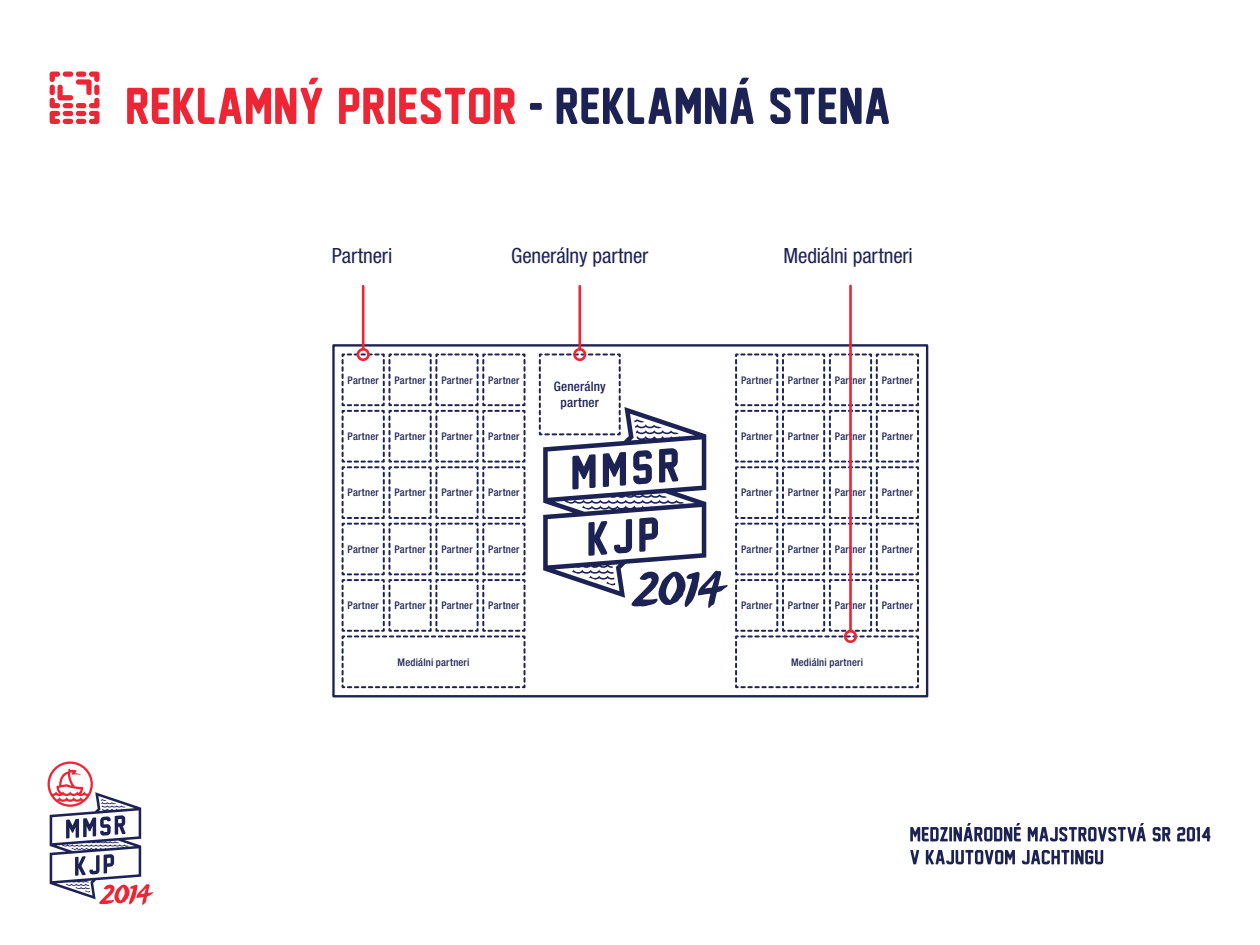
<style>
.page{position:relative;width:1260px;height:945px;background:#fff}
.page>*{position:absolute;margin:0;border:0;box-sizing:border-box;transform-origin:0 0}
.t1{font:condensed 21px "Helvetica Neue LT Pro";letter-spacing:-.005em;color:#1d2254}
.t2{font:500 condensed 13.12px "Helvetica Neue LT Pro";letter-spacing:.015em;color:#1d2254}
.t3{font:500 condensed 10.5px "Helvetica Neue LT Pro";letter-spacing:.025em;color:#1d2254}
</style>
<div class="page">
<svg style="left:48px;top:761px;width:105px;height:144px"></svg>
<svg style="left:1022px;top:850px;width:81px;height:14px"></svg>
<svg style="left:910px;top:823px;width:111px;height:18px"></svg>
<svg style="left:1028px;top:823px;width:118px;height:18px"></svg>
<svg style="left:1153px;top:827px;width:57px;height:14px"></svg>
<svg style="left:910px;top:850px;width:105px;height:14px"></svg>
<svg style="left:50px;top:72px;width:49px;height:52px"></svg>
<div style="left:63px;top:111px;width:10px;height:5px;background:#ee2534;border-radius:3px"></div>
<div style="left:76px;top:111px;width:10px;height:5px;background:#ee2534;border-radius:3px"></div>
<div style="left:63px;top:119px;width:10px;height:5px;background:#ee2534;border-radius:3px"></div>
<div style="left:76px;top:119px;width:10px;height:5px;background:#ee2534;border-radius:3px"></div>
<div style="left:63px;top:103px;width:10px;height:5px;background:#ee2534;border-radius:3px"></div>
<div style="left:76px;top:103px;width:10px;height:5px;background:#ee2534;border-radius:3px"></div>
<svg style="left:127px;top:78px;width:388px;height:46px"></svg>
<div style="left:530px;top:103px;width:12px;height:7px;background:#1d2254;border-radius:2px"></div>
<svg style="left:538px;top:353px;width:190px;height:255px"></svg>
<div style="left:332px;top:344px;width:596px;height:353px;border:2px solid #1d2254"></div>
<svg style="left:341px;top:353px;width:185px;height:336px"></svg>
<svg style="left:735px;top:353px;width:184px;height:336px"></svg>
<hr style="left:578px;top:286px;width:3px;height:63px;background:#ee2534">
<div style="left:573px;top:348px;width:13px;height:13px;border:3px solid #ee2534;border-radius:50%"></div>
<hr style="left:362px;top:286px;width:3px;height:63px;background:#ee2534">
<div style="left:357px;top:348px;width:13px;height:13px;border:3px solid #ee2534;border-radius:50%"></div>
<hr style="left:849px;top:286px;width:3px;height:345px;background:#ee2534">
<div style="left:844px;top:630px;width:13px;height:13px;border:3px solid #ee2534;border-radius:50%"></div>
<svg style="left:557px;top:78px;width:332px;height:46px"></svg>
<p class="t1" style="left:332px;top:243px;width:62px">Partneri</p>
<p class="t1" style="left:511px;top:243px;width:139px">Generálny partner</p>
<p class="t1" style="left:783px;top:243px;width:131px">Mediálni partneri</p>
<p class="t3" style="left:348px;top:374px;width:33px">Partner</p>
<p class="t3" style="left:741px;top:374px;width:33px">Partner</p>
<p class="t3" style="left:394px;top:374px;width:33px">Partner</p>
<p class="t3" style="left:788px;top:374px;width:33px">Partner</p>
<p class="t3" style="left:441px;top:374px;width:33px">Partner</p>
<p class="t3" style="left:835px;top:374px;width:33px">Partner</p>
<p class="t3" style="left:488px;top:374px;width:33px">Partner</p>
<p class="t3" style="left:882px;top:374px;width:33px">Partner</p>
<p class="t2" style="left:554px;top:379px;width:54px">Generálny</p>
<p class="t2" style="left:561px;top:395px;width:40px">partner</p>
<p class="t3" style="left:348px;top:430px;width:33px">Partner</p>
<p class="t3" style="left:741px;top:430px;width:33px">Partner</p>
<p class="t3" style="left:394px;top:430px;width:33px">Partner</p>
<p class="t3" style="left:788px;top:430px;width:33px">Partner</p>
<p class="t3" style="left:441px;top:430px;width:33px">Partner</p>
<p class="t3" style="left:835px;top:430px;width:33px">Partner</p>
<p class="t3" style="left:488px;top:430px;width:33px">Partner</p>
<p class="t3" style="left:882px;top:430px;width:33px">Partner</p>
<p class="t3" style="left:348px;top:486px;width:33px">Partner</p>
<p class="t3" style="left:741px;top:486px;width:33px">Partner</p>
<p class="t3" style="left:394px;top:486px;width:33px">Partner</p>
<p class="t3" style="left:788px;top:486px;width:33px">Partner</p>
<p class="t3" style="left:441px;top:486px;width:33px">Partner</p>
<p class="t3" style="left:835px;top:486px;width:33px">Partner</p>
<p class="t3" style="left:488px;top:486px;width:33px">Partner</p>
<p class="t3" style="left:882px;top:486px;width:33px">Partner</p>
<p class="t3" style="left:348px;top:543px;width:33px">Partner</p>
<p class="t3" style="left:741px;top:543px;width:33px">Partner</p>
<p class="t3" style="left:394px;top:543px;width:33px">Partner</p>
<p class="t3" style="left:788px;top:543px;width:33px">Partner</p>
<p class="t3" style="left:441px;top:543px;width:33px">Partner</p>
<p class="t3" style="left:835px;top:543px;width:33px">Partner</p>
<p class="t3" style="left:488px;top:543px;width:33px">Partner</p>
<p class="t3" style="left:882px;top:543px;width:33px">Partner</p>
<p class="t3" style="left:348px;top:599px;width:33px">Partner</p>
<p class="t3" style="left:394px;top:599px;width:33px">Partner</p>
<p class="t3" style="left:788px;top:599px;width:33px">Partner</p>
<p class="t3" style="left:441px;top:599px;width:33px">Partner</p>
<p class="t3" style="left:835px;top:599px;width:33px">Partner</p>
<p class="t3" style="left:488px;top:599px;width:33px">Partner</p>
<p class="t3" style="left:882px;top:599px;width:33px">Partner</p>
<p class="t3" style="left:741px;top:599px;width:33px">Partner</p>
<p class="t3" style="left:398px;top:656px;width:74px">Mediálni partneri</p>
<p class="t3" style="left:791px;top:656px;width:74px">Mediálni partneri</p>
</div>
